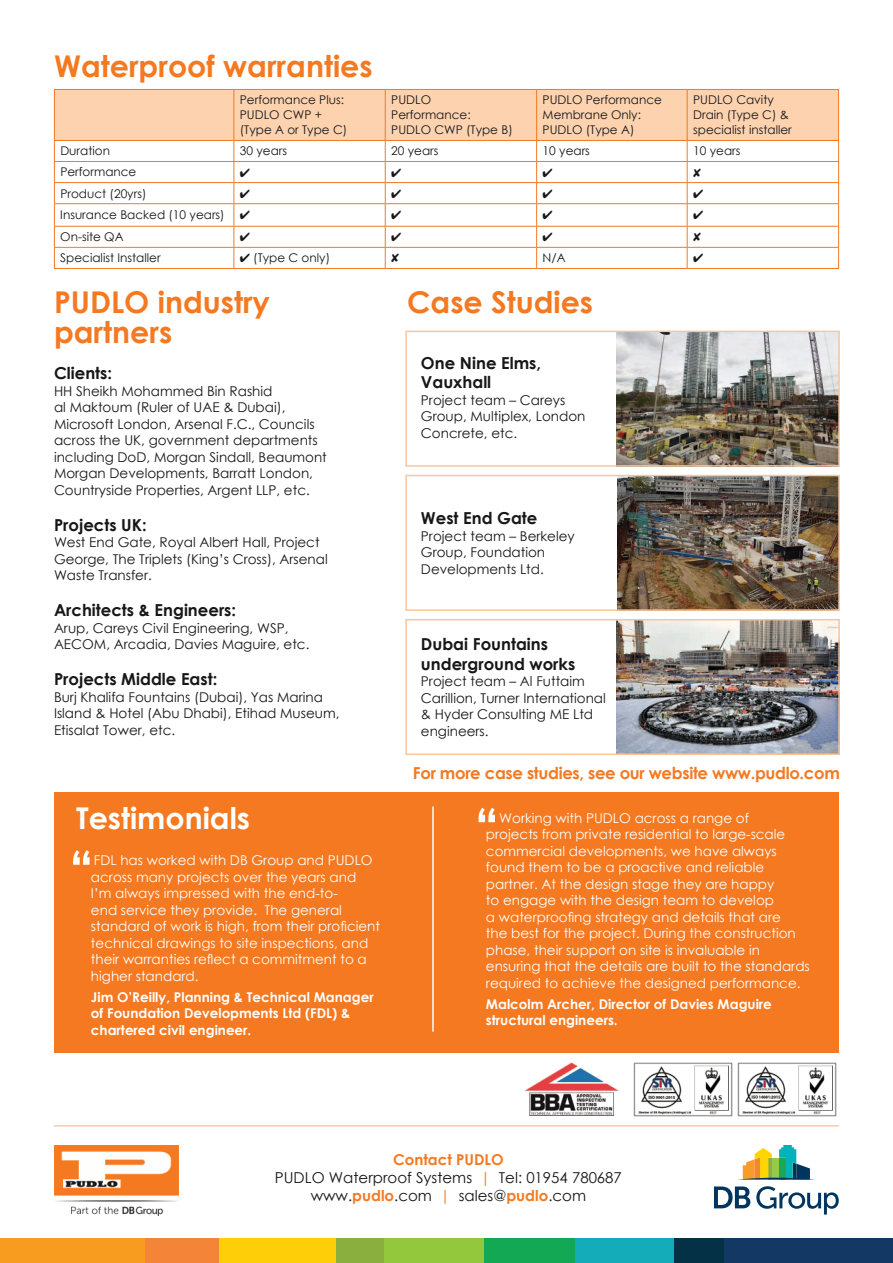
<style>
.page{position:relative;width:893px;height:1263px;background:#fff}
.page>*{position:absolute;margin:0;border:0;box-sizing:border-box;transform-origin:0 0}
.t1{font:700 30px/30px "Century Gothic";color:#f47921}
.t2{font:700 30px "Century Gothic";color:#fff}
.t3{font:700 16.5px/19.5px "Century Gothic";color:#181618}
.t4{font:700 16.5px "Century Gothic";letter-spacing:-.02em;color:#f47921}
.t5{font:15px/18px "Century Gothic";color:#181618;text-align:center}
.t6{font:13.5px/16.5px "Century Gothic";color:#fff}
.t7{font:13.5px/16.5px "Century Gothic";color:#181618}
.t8{font:700 13.5px/16.5px "Century Gothic";color:#fff}
.t9{font:12px/15px "Century Gothic";color:#181618}
.s1{font-weight:700;color:#f47921}
.s2{color:#f47921}
</style>
<div class="page">
<img style="left:617px;top:334px;width:220px;height:130px">
<div style="left:405px;top:331px;width:435px;height:136px;border:2px solid #fcc599"></div>
<div style="left:54px;top:792px;width:785px;height:261px;background:#f47921"></div>
<svg style="left:478px;top:808px;width:17px;height:14px"></svg>
<svg style="left:73px;top:850px;width:17px;height:15px"></svg>
<hr style="left:432px;top:806px;width:2px;height:226px;background:#fff">
<div style="left:0;top:1238px;width:145px;height:25px;background:#f89c20"></div>
<div style="left:145px;top:1238px;width:74px;height:25px;background:#f48437"></div>
<div style="left:219px;top:1238px;width:117px;height:25px;background:#fece08"></div>
<div style="left:336px;top:1238px;width:49px;height:25px;background:#8aaf3f"></div>
<div style="left:384px;top:1238px;width:101px;height:25px;background:#94c83c"></div>
<div style="left:485px;top:1238px;width:91px;height:25px;background:#13a854"></div>
<div style="left:576px;top:1238px;width:98px;height:25px;background:#15acba"></div>
<div style="left:674px;top:1238px;width:50px;height:25px;background:#053146"></div>
<div style="left:724px;top:1238px;width:169px;height:25px;background:#133863"></div>
<svg style="left:742px;top:1145px;width:68px;height:34px"></svg>
<svg style="left:714px;top:1186px;width:36px;height:22px"></svg>
<svg style="left:756px;top:1186px;width:83px;height:28px"></svg>
<img style="left:54px;top:1145px;width:125px;height:70px">
<img style="left:618px;top:478px;width:219px;height:130px">
<div style="left:405px;top:475px;width:435px;height:136px;border:2px solid #fcc599"></div>
<img style="left:617px;top:622px;width:220px;height:130px">
<div style="left:405px;top:619px;width:435px;height:136px;border:2px solid #fcc599"></div>
<hr style="left:54px;top:268px;width:180px;height:1px;background:#f47921">
<hr style="left:234px;top:268px;width:151px;height:1px;background:#f47921">
<hr style="left:385px;top:268px;width:152px;height:1px;background:#f47921">
<hr style="left:537px;top:268px;width:150px;height:1px;background:#f47921">
<hr style="left:687px;top:268px;width:152px;height:1px;background:#f47921">
<hr style="left:54px;top:1125px;width:785px;height:1px;background:#f47921">
<img style="left:525px;top:1062px;width:94px;height:54px">
<img style="left:633px;top:1062px;width:204px;height:55px">
<svg style="left:54px;top:89px;width:785px;height:179px"></svg>
<h1 class="t1" style="left:54px;top:49px;width:320px">Waterproof warranties</h1>
<p class="t9" style="left:240px;top:92px;width:109px">Performance Plus:<br>PUDLO CWP + (Type A or Type C)</p>
<p class="t9" style="left:391px;top:92px;width:123px">PUDLO<br>Performance:<br>PUDLO CWP (Type B)</p>
<p class="t9" style="left:543px;top:92px;width:121px">PUDLO Performance<br>Membrane Only:<br>PUDLO (Type A)</p>
<p class="t9" style="left:693px;top:92px;width:100px">PUDLO Cavity<br>Drain (Type C) &amp; specialist installer</p>
<p class="t9" style="left:60px;top:143px;width:51px">Duration</p>
<p class="t9" style="left:240px;top:143px;width:49px">30 years</p>
<p class="t9" style="left:391px;top:143px;width:49px">20 years</p>
<p class="t9" style="left:543px;top:143px;width:49px">10 years</p>
<p class="t9" style="left:693px;top:143px;width:49px">10 years</p>
<p class="t9" style="left:60px;top:164px;width:78px">Performance</p>
<p class="t9" style="left:60px;top:186px;width:88px">Product (20yrs)</p>
<p class="t9" style="left:60px;top:207px;width:166px">Insurance Backed (10 years)</p>
<p class="t9" style="left:60px;top:229px;width:65px">On-site QA</p>
<p class="t9" style="left:60px;top:250px;width:102px">Specialist Installer</p>
<p class="t9" style="left:240px;top:250px;width:92px">✔ (Type C only)</p>
<p class="t9" style="left:543px;top:250px;width:25px">N/A</p>
<h1 class="t1" style="left:54px;top:285px;width:217px">PUDLO industry partners</h1>
<p class="t3" style="left:54px;top:363px;width:60px">Clients:</p>
<p class="t7" style="left:54px;top:382px;width:274px">HH Sheikh Mohammed Bin Rashid<br>al Maktoum (Ruler of UAE &amp; Dubai), Microsoft London, Arsenal F.C., Councils across the UK, government departments including DoD, Morgan Sindall, Beaumont Morgan Developments, Barratt London, Countryside Properties, Argent LLP, etc.</p>
<p class="t3" style="left:54px;top:514px;width:94px">Projects UK:</p>
<p class="t7" style="left:54px;top:534px;width:275px">West End Gate, Royal Albert Hall, Project<br>George, The Triplets (King’s Cross), Arsenal<br>Waste Transfer.</p>
<p class="t3" style="left:54px;top:600px;width:184px">Architects &amp; Engineers:</p>
<p class="t7" style="left:54px;top:619px;width:257px">Arup, Careys Civil Engineering, WSP,<br>AECOM, Arcadia, Davies Maguire, etc.</p>
<p class="t3" style="left:54px;top:669px;width:165px">Projects Middle East:</p>
<p class="t7" style="left:54px;top:688px;width:287px">Burj Khalifa Fountains (Dubai), Yas Marina<br>Island &amp; Hotel (Abu Dhabi), Etihad Museum,<br>Etisalat Tower, etc.</p>
<h1 class="t1" style="left:407px;top:285px;width:187px">Case Studies</h1>
<p class="t3" style="left:421px;top:352px;width:122px">One Nine Elms,<br>Vauxhall</p>
<p class="t7" style="left:421px;top:392px;width:166px">Project team – Careys<br>Group, Multiplex, London<br>Concrete, etc.</p>
<p class="t3" style="left:421px;top:508px;width:118px">West End Gate</p>
<p class="t7" style="left:421px;top:528px;width:155px">Project team – Berkeley<br>Group, Foundation<br>Developments Ltd.</p>
<p class="t3" style="left:421px;top:634px;width:156px">Dubai Fountains underground works</p>
<p class="t7" style="left:421px;top:673px;width:186px">Project team – Al Futtaim<br>Carillion, Turner International &amp; Hyder Consulting ME Ltd engineers.</p>
<p class="t4" style="left:413px;top:760px;width:428px">For more case studies, see our website www.pudlo.com</p>
<h1 class="t2" style="left:76px;top:795px;width:175px">Testimonials</h1>
<p class="t6" style="left:486px;top:809px;width:325px;text-indent:13px">Working with PUDLO across a range of<br>projects from private residential to large-scale commercial developments, we have always found them to be a proactive and reliable partner. At the design stage they are happy<br>to engage with the design team to develop<br>a waterproofing strategy and details that are<br>the best for the project. During the construction phase, their support on site is invaluable in ensuring that the details are built to the standards required to achieve the designed performance.</p>
<p class="t8" style="left:486px;top:995px;width:287px">Malcolm Archer, Director of Davies Maguire structural engineers.</p>
<p class="t6" style="left:91px;top:852px;width:291px">FDL has worked with DB Group and PUDLO across many projects over the years and I’m always impressed with the end-to-<br>end service they provide. The general standard of work is high, from their proficient technical drawings to site inspections, and their warranties reflect a commitment to a higher standard.</p>
<p class="t8" style="left:91px;top:988px;width:284px">Jim O’Reilly, Planning &amp; Technical Manager of Foundation Developments Ltd (FDL) &amp; chartered civil engineer.</p>
<p class="t5" style="left:275px;top:1150px;width:348px"><span class="s1">Contact PUDLO<br></span>PUDLO Waterproof Systems <span class="s2">|</span> Tel: 01954 780687 www.<span class="s1">pudlo</span>.com <span class="s2">|</span> sales@<span class="s1">pudlo</span>.com</p>
</div>
